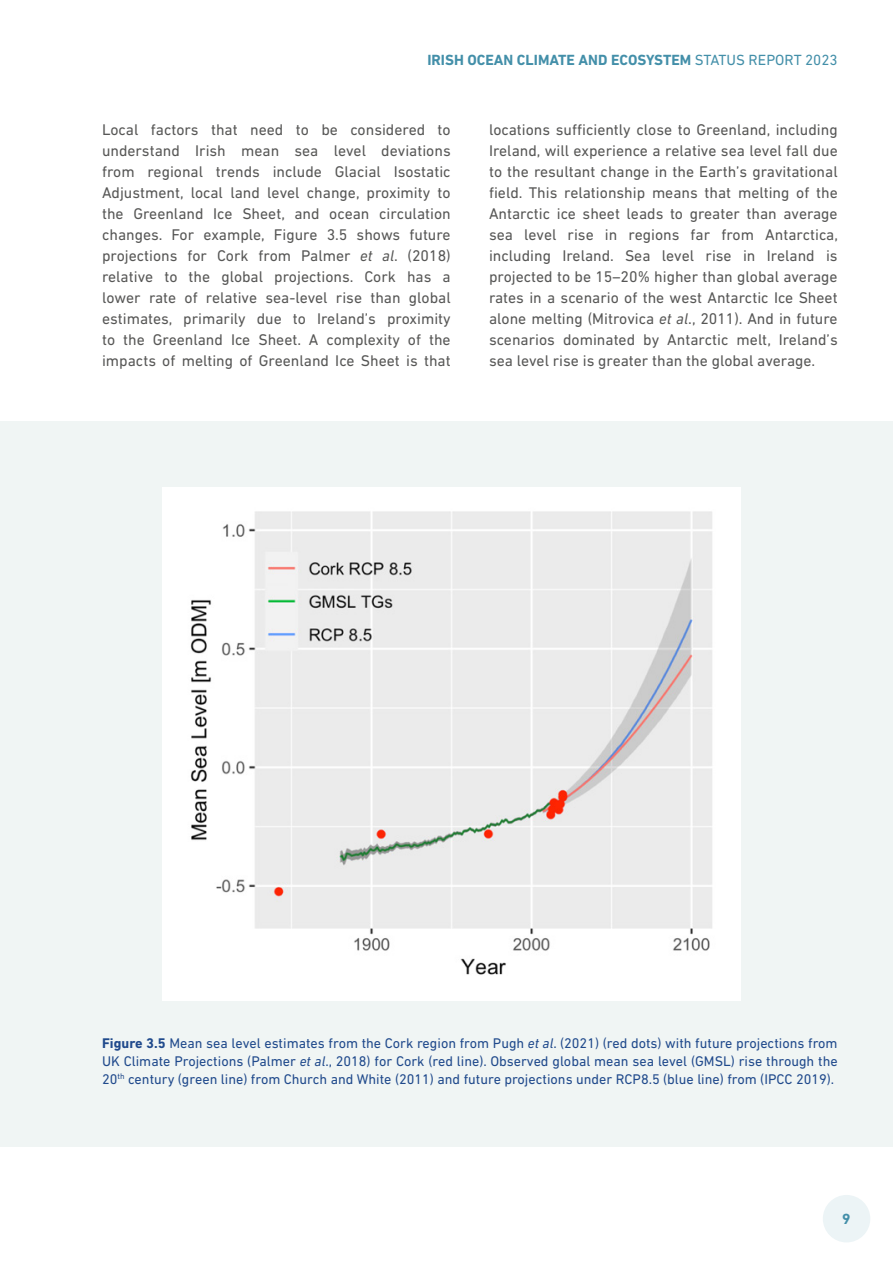
<style>
.page{position:relative;width:893px;height:1263px;background:#fff}
.page>*{position:absolute;margin:0;border:0;box-sizing:border-box;transform-origin:0 0}
.t1{font:15.75px/21px "DIN Next LT Pro";color:#575756;text-align:justify}
.t2{font:700 15px "DIN Next LT Pro";color:#438fa9}
.t3{font:14.25px/18px "DIN Next LT Pro";color:#204a8c;text-align:justify}
.s1{font-weight:400}
.s2{font-style:italic}
.s3{font-weight:700}
</style>
<div class="page">
<div style="left:0;top:421px;width:893px;height:725px;background:#f0f5f4"></div>
<div style="left:163px;top:487px;width:578px;height:513px;background:#fff"></div>
<img style="left:190px;top:511px;width:522px;height:464px">
<div style="left:823px;top:1195px;width:47px;height:47px;background:#ecf4f6;border-radius:50%"></div>
<p class="t2" style="left:427px;top:52px;width:412px">IRISH OCEAN CLIMATE AND ECOSYSTEM <span class="s1">STATUS REPORT 2023</span></p>
<p class="t1" style="left:102px;top:119px;width:350px">Local factors that need to be considered to understand Irish mean sea level deviations from regional trends include Glacial Isostatic Adjustment, local land level change, proximity to the Greenland Ice Sheet, and ocean circulation changes. For example, Figure 3.5 shows future projections for Cork from Palmer <span class="s2">et al</span>. (2018) relative to the global projections. Cork has a lower rate of relative sea-level rise than global estimates, primarily due to Ireland’s proximity to the Greenland Ice Sheet. A complexity of the impacts of melting of Greenland Ice Sheet is that</p>
<p class="t1" style="left:489px;top:119px;width:351px">locations sufficiently close to Greenland, including Ireland, will experience a relative sea level fall due to the resultant change in the Earth’s gravitational field. This relationship means that melting of the Antarctic ice sheet leads to greater than average sea level rise in regions far from Antarctica, including Ireland. Sea level rise in Ireland is projected to be 15–20% higher than global average rates in a scenario of the west Antarctic Ice Sheet alone melting (Mitrovica <span class="s2">et al</span>., 2011). And in future scenarios dominated by Antarctic melt, Ireland’s sea level rise is greater than the global average.</p>
<p class="t3" style="left:102px;top:1033px;width:737px"><span class="s3">Figure 3.5</span> Mean sea level estimates from the Cork region from Pugh <span class="s2">et al</span>. (2021) (red dots) with future projections from UK Climate Projections (Palmer <span class="s2">et al</span>., 2018) for Cork (red line). Observed global mean sea level (GMSL) rise through the 20<sup>th</sup> century (green line) from Church and White (2011) and future projections under RCP8.5 (blue line) from (IPCC 2019).</p>
<p class="t2" style="left:842px;top:1210px;width:10px">9</p>
</div>
